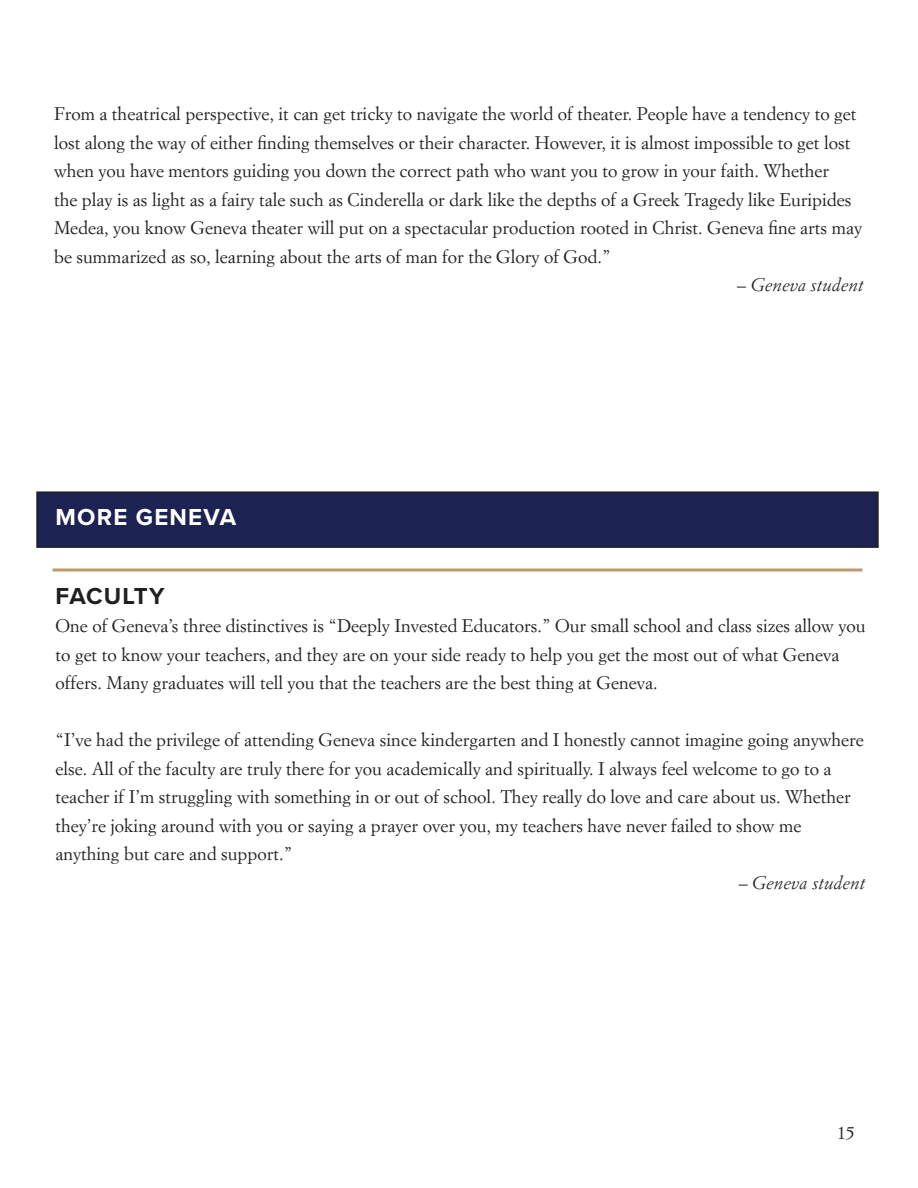
<style>
.page{position:relative;width:918px;height:1188px;background:#fff}
.page>*{position:absolute;margin:0;border:0;box-sizing:border-box;transform-origin:0 0}
.t1{font:700 24px "Proxima Nova";letter-spacing:.05em;color:#fff}
.t2{font:700 24px "Proxima Nova";letter-spacing:.035em;color:#231f20}
.t3{font:18px/28.5px "Simoncini Garamond Std";color:#231f20}
.t4{font:italic 18px "Simoncini Garamond Std";color:#231f20}
.s1{font-style:normal}
</style>
<div class="page">
<div style="left:37px;top:492px;width:841px;height:55px;background:#1c2251"></div>
<div style="left:36px;top:491px;width:843px;height:57px;border:2px solid #231f20"></div>
<hr style="left:52px;top:568px;width:810px;height:3px;background:#be996a">
<p class="t3" style="left:54px;top:99px;width:810px">From a theatrical perspective, it can get tricky to navigate the world of theater. People have a tendency to get lost along the way of either finding themselves or their character. However, it is almost impossible to get lost when you have mentors guiding you down the correct path who want you to grow in your faith. Whether<br>the play is as light as a fairy tale such as Cinderella or dark like the depths of a Greek Tragedy like Euripides Medea, you know Geneva theater will put on a spectacular production rooted in Christ. Geneva fine arts may be summarized as so, learning about the arts of man for the Glory of God.”</p>
<p class="t4" style="left:737px;top:274px;width:128px"><span class="s1">–</span> Geneva student</p>
<p class="t1" style="left:56px;top:499px;width:182px">MORE GENEVA</p>
<p class="t2" style="left:56px;top:578px;width:111px">FACULTY</p>
<p class="t3" style="left:56px;top:611px;width:811px">One of Geneva’s three distinctives is “Deeply Invested Educators.” Our small school and class sizes allow you to get to know your teachers, and they are on your side ready to help you get the most out of what Geneva offers. Many graduates will tell you that the teachers are the best thing at Geneva.</p>
<p class="t3" style="left:56px;top:725px;width:810px">“I’ve had the privilege of attending Geneva since kindergarten and I honestly cannot imagine going anywhere else. All of the faculty are truly there for you academically and spiritually. I always feel welcome to go to a teacher if I’m struggling with something in or out of school. They really do love and care about us. Whether they’re joking around with you or saying a prayer over you, my teachers have never failed to show me anything but care and support.”</p>
<p class="t4" style="left:739px;top:871px;width:128px"><span class="s1">–</span> Geneva student</p>
<p class="t3" style="left:837px;top:1118px;width:19px">15</p>
</div>
